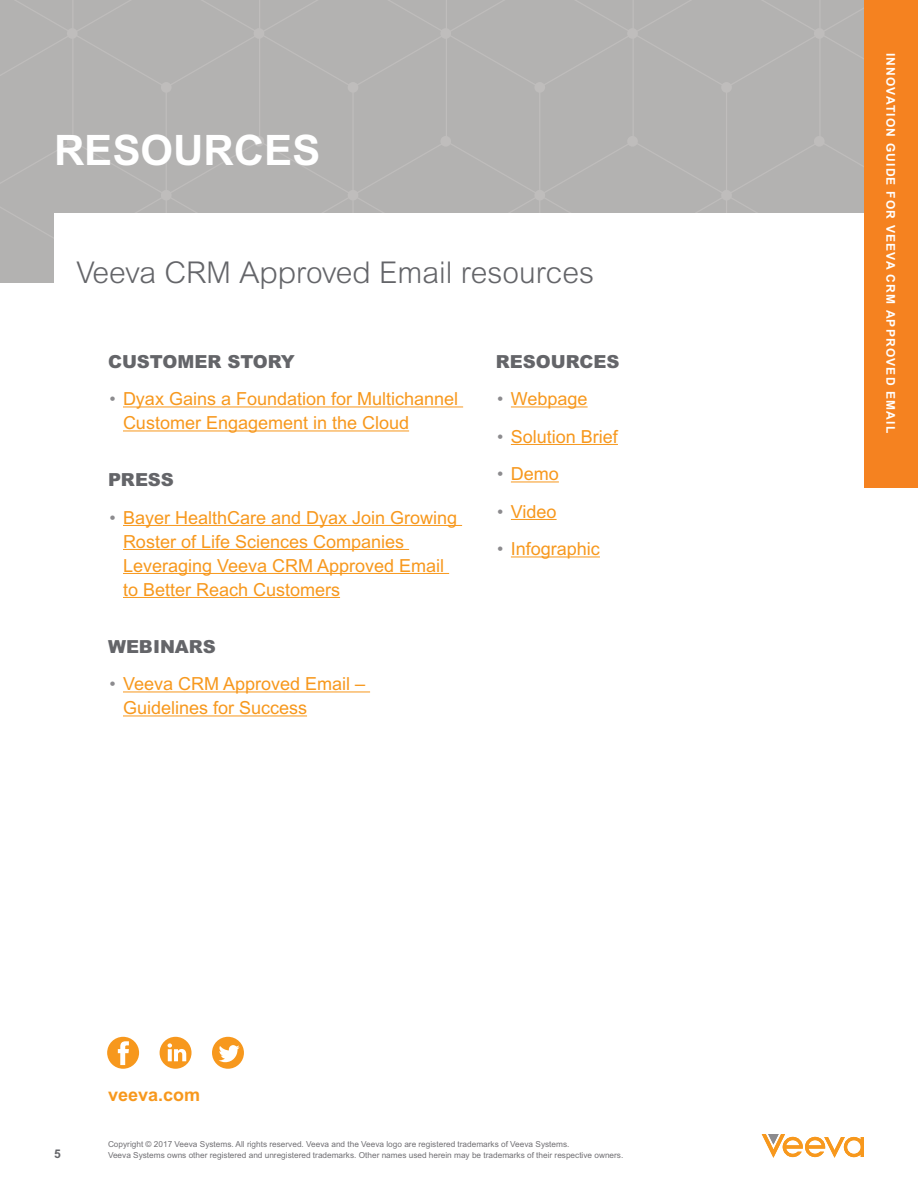
<style>
.page{position:relative;width:918px;height:1188px;background:#fff}
.page>*{position:absolute;margin:0;border:0;box-sizing:border-box;transform-origin:0 0}
.Masthead_KO{font:700 42px "Arial MT Std";color:#fff}
.Deck_Copy__20_pt_abo{font:300 30px "Arial MT Std";color:#646569}
.t1{font:18px/24px "Arial MT Std";color:#f7981d}
.Resources_Head_CAPS{font:900 18px "Arial MT Std";color:#646569}
.t2{font:700 18px "Arial MT Std";color:#f7981d}
.Vertical_Tab_KO{font:700 12px "Arial MT Std";letter-spacing:.1em;color:#fff}
.t3{font:700 12px "Arial MT Std";color:#646569}
.Mousetype{font:8.25px/10.5px "Arial MT Std";color:#717074}
.s1{font-weight:300;color:#8c8b8e}
</style>
<div class="page">
<div style="left:0;top:0;width:864px;height:283px;background:#b3b2b1"></div>
<hr style="left:123px;top:407px;width:340px;height:1px;background:#f7981d">
<hr style="left:123px;top:431px;width:286px;height:1px;background:#f7981d">
<hr style="left:123px;top:525px;width:339px;height:1px;background:#f7981d">
<hr style="left:123px;top:549px;width:286px;height:1px;background:#f7981d">
<hr style="left:123px;top:573px;width:326px;height:1px;background:#f7981d">
<hr style="left:123px;top:597px;width:217px;height:1px;background:#f7981d">
<hr style="left:123px;top:692px;width:247px;height:1px;background:#f7981d">
<hr style="left:123px;top:716px;width:184px;height:1px;background:#f7981d">
<div style="left:107px;top:1037px;width:32px;height:32px;background:#f7981d;border-radius:50%"></div>
<div style="left:212px;top:1037px;width:32px;height:32px;background:#f7981d;border-radius:50%"></div>
<svg style="left:118px;top:1041px;width:11px;height:24px"></svg>
<svg style="left:160px;top:1037px;width:32px;height:32px"></svg>
<svg style="left:168px;top:1043px;width:18px;height:18px"></svg>
<svg style="left:219px;top:1045px;width:21px;height:17px"></svg>
<div style="left:54px;top:214px;width:864px;height:128px;background:#fff"></div>
<svg style="left:762px;top:1134px;width:102px;height:24px"></svg>
<hr style="left:511px;top:407px;width:77px;height:1px;background:#f7981d">
<hr style="left:511px;top:444px;width:107px;height:1px;background:#f7981d">
<hr style="left:511px;top:482px;width:48px;height:1px;background:#f7981d">
<hr style="left:511px;top:519px;width:46px;height:1px;background:#f7981d">
<hr style="left:511px;top:557px;width:89px;height:1px;background:#f7981d">
<div style="left:864px;top:0;width:54px;height:487px;background:#f58220"></div>
<p class="Masthead_KO" style="left:54px;top:126px;width:268px">RESOURCES</p>
<p class="Deck_Copy__20_pt_abo" style="left:76px;top:255px;width:519px">Veeva CRM Approved Email resources</p>
<p class="Resources_Head_CAPS" style="left:108px;top:350px;width:188px">CUSTOMER STORY</p>
<p class="t1" style="left:123px;top:387px;width:337px;text-indent:-15px"><span class="s1">•</span> Dyax Gains a Foundation for Multichannel<br>Customer Engagement in the Cloud</p>
<p class="Resources_Head_CAPS" style="left:108px;top:468px;width:67px">PRESS</p>
<p class="t1" style="left:123px;top:505px;width:336px;text-indent:-15px"><span class="s1">•</span> Bayer HealthCare and Dyax Join Growing Roster of Life Sciences Companies Leveraging Veeva CRM Approved Email to Better Reach Customers</p>
<p class="Resources_Head_CAPS" style="left:108px;top:635px;width:109px">WEBINARS</p>
<p class="t1" style="left:123px;top:672px;width:244px;text-indent:-15px"><span class="s1">•</span> Veeva CRM Approved Email –<br>Guidelines for Success</p>
<p class="Resources_Head_CAPS" style="left:496px;top:350px;width:125px">RESOURCES</p>
<p class="t1" style="left:496px;top:387px;width:93px"><span class="s1">•</span> Webpage</p>
<p class="t1" style="left:496px;top:424px;width:124px"><span class="s1">•</span> Solution Brief</p>
<p class="t1" style="left:496px;top:462px;width:65px"><span class="s1">•</span> Demo</p>
<p class="t1" style="left:496px;top:499px;width:62px"><span class="s1">•</span> Video</p>
<p class="t1" style="left:496px;top:537px;width:106px"><span class="s1">•</span> Infographic</p>
<p class="t2" style="left:108px;top:1084px;width:94px">veeva.com</p>
<p class="t3" style="left:54px;top:1147px;width:8px">5</p>
<p class="Mousetype" style="left:108px;top:1139px;width:517px">Copyright © 2017 Veeva Systems. All rights reserved. Veeva and the Veeva logo are registered trademarks of Veeva Systems.<br>Veeva Systems owns other registered and unregistered trademarks. Other names used herein may be trademarks of their respective owners.</p>
<p class="Vertical_Tab_KO" style="left:898px;top:52px;width:382px;rotate:90deg">INNOVATION GUIDE FOR VEEVA CRM APPROVED EMAIL</p>
</div>
